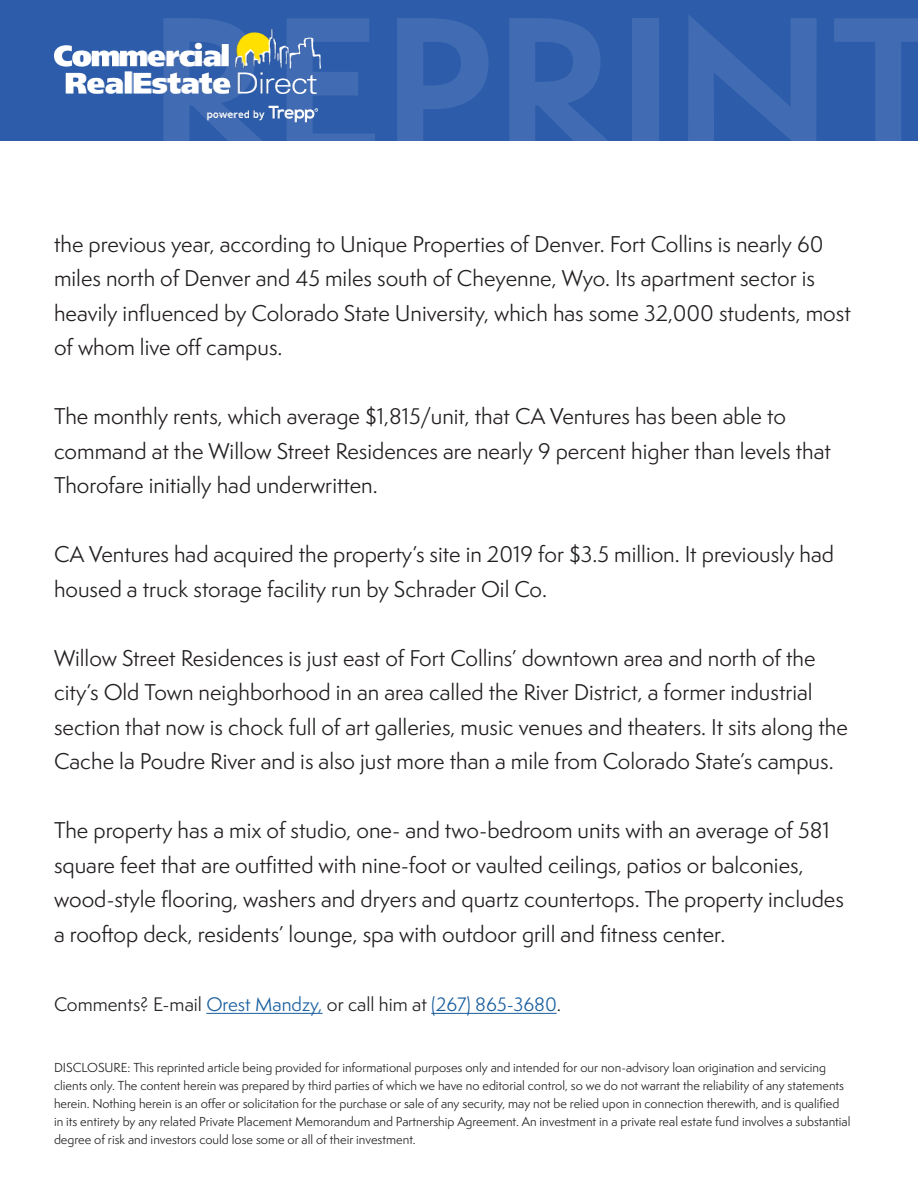
<style>
.page{position:relative;width:918px;height:1188px;background:#fff}
.page>*{position:absolute;margin:0;border:0;box-sizing:border-box;transform-origin:0 0}
.t1{font:21px/34.5px "Semplicita Pro";color:#231f20}
.t2{font:18px "Semplicita Pro";color:#231f20}
.t3{font:12px/18px "Semplicita Pro";color:#231f20}
.s1{color:#175d9e}
</style>
<div class="page">
<div style="left:0;top:0;width:918px;height:140px;background:#2d5caa"></div>
<hr style="left:206px;top:1013px;width:117px;height:1px;background:#175d9e">
<hr style="left:431px;top:1013px;width:126px;height:1px;background:#175d9e">
<img style="left:54px;top:29px;width:267px;height:94px">
<p class="t1" style="left:54px;top:227px;width:798px">the previous year, according to Unique Properties of Denver. Fort Collins is nearly 60 miles north of Denver and 45 miles south of Cheyenne, Wyo. Its apartment sector is heavily influenced by Colorado State University, which has some 32,000 students, most of whom live off campus.</p>
<p class="t1" style="left:54px;top:399px;width:779px">The monthly rents, which average $1,815/unit, that CA Ventures has been able to command at the Willow Street Residences are nearly 9 percent higher than levels that<br>Thorofare initially had underwritten.</p>
<p class="t1" style="left:54px;top:537px;width:782px">CA Ventures had acquired the property’s site in 2019 for $3.5 million. It previously had housed a truck storage facility run by Schrader Oil Co.</p>
<p class="t1" style="left:54px;top:641px;width:795px">Willow Street Residences is just east of Fort Collins’ downtown area and north of the city’s Old Town neighborhood in an area called the River District, a former industrial section that now is chock full of art galleries, music venues and theaters. It sits along the Cache la Poudre River and is also just more than a mile from Colorado State’s campus.</p>
<p class="t1" style="left:54px;top:813px;width:791px">The property has a mix of studio, one- and two-bedroom units with an average of 581 square feet that are outfitted with nine-foot or vaulted ceilings, patios or balconies, wood-style flooring, washers and dryers and quartz countertops. The property includes a rooftop deck, residents’ lounge, spa with outdoor grill and fitness center.</p>
<p class="t2" style="left:54px;top:992px;width:508px">Comments? E-mail <span class="s1">Orest Mandzy,</span> or call him at <span class="s1">(267) 865-3680</span>.</p>
<p class="t3" style="left:54px;top:1059px;width:798px">DISCLOSURE: This reprinted article being provided for informational purposes only and intended for our non-advisory loan origination and servicing clients only. The content herein was prepared by third parties of which we have no editorial control, so we do not warrant the reliability of any statements herein. Nothing herein is an offer or solicitation for the purchase or sale of any security, may not be relied upon in connection therewith, and is qualified in its entirety by any related Private Placement Memorandum and Partnership Agreement. An investment in a private real estate fund involves a substantial degree of risk and investors could lose some or all of their investment.</p>
</div>
